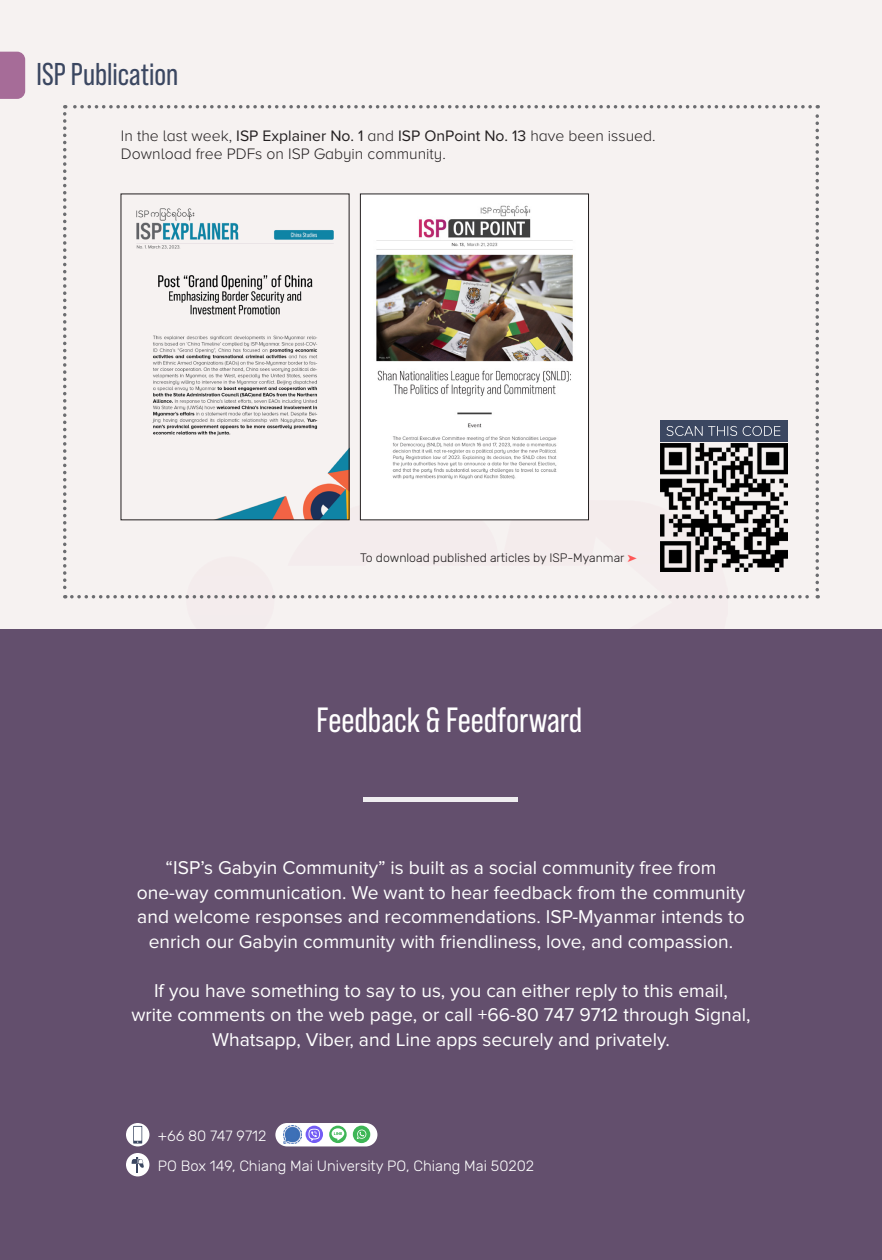
<style>
.page{position:relative;width:882px;height:1260px;background:#f6f2f1}
.page>*{position:absolute;margin:0;border:0;box-sizing:border-box;transform-origin:0 0}
.t1{font:35px "Bebas Neue Pro";color:#fff}
.t2{font:31.5px "Bebas Neue Pro";color:#3b4761}
.t3{font:19.25px/24.5px "Proxima Nova";color:#fff;text-align:center}
.t4{font:300 15.75px "Proxima Nova A";color:#231f20}
.W56{font:300 14.88px "Rubik";color:#fff}
.t5{font:300 12.25px "Rubik";color:#231f20}
.s1{font-family:"Proxima Nova";font-weight:400}
</style>
<div class="page">
<img style="left:154px;top:598px;width:574px;height:32px">
<svg style="left:0;top:52px;width:25px;height:47px"></svg>
<div style="left:0;top:630px;width:882px;height:630px;background:#634f6d"></div>
<div style="left:364px;top:797px;width:154px;height:5px;background:#efedf0"></div>
<div style="left:126px;top:1153px;width:23px;height:23px;background:#fff;border-radius:50%"></div>
<svg style="left:131px;top:1157px;width:13px;height:15px"></svg>
<svg style="left:126px;top:1123px;width:23px;height:23px"></svg>
<svg style="left:133px;top:1126px;width:9px;height:18px"></svg>
<svg style="left:275px;top:1123px;width:102px;height:23px;background:#bbcfd6"></svg>
<svg style="left:63px;top:105px;width:756px;height:493px"></svg>
<p class="t2" style="left:37px;top:56px;width:143px">ISP Publication</p>
<p class="t4" style="left:121px;top:127px;width:536px">In the last week, <span class="s1">ISP Explainer No. 1</span> and <span class="s1">ISP OnPoint No. 13</span> have been issued.</p>
<p class="t4" style="left:121px;top:145px;width:326px">Download free PDFs on ISP Gabyin community.</p>
<p class="t5" style="left:360px;top:551px;width:266px">To download published articles by ISP-Myanmar</p>
<p class="t1" style="left:317px;top:700px;width:267px">Feedback &amp; Feedforward</p>
<p class="t3" style="left:166px;top:856px;width:552px">“ISP’s Gabyin Community” is built as a social community free from</p>
<p class="t3" style="left:137px;top:880px;width:610px">one-way communication. We want to hear feedback from the community and welcome responses and recommendations. ISP-Myanmar intends to enrich our Gabyin community with friendliness, love, and compassion.</p>
<p class="t3" style="left:154px;top:978px;width:575px">If you have something to say to us, you can either reply to this email,</p>
<p class="t3" style="left:131px;top:1003px;width:621px">write comments on the web page, or call +66-80 747 9712 through Signal,<br>Whatsapp, Viber, and Line apps securely and privately.</p>
<p class="W56" style="left:158px;top:1128px;width:110px">+66 80 747 9712</p>
<p class="W56" style="left:158px;top:1158px;width:378px">PO Box 149, Chiang Mai University PO, Chiang Mai 50202</p>
</div>
